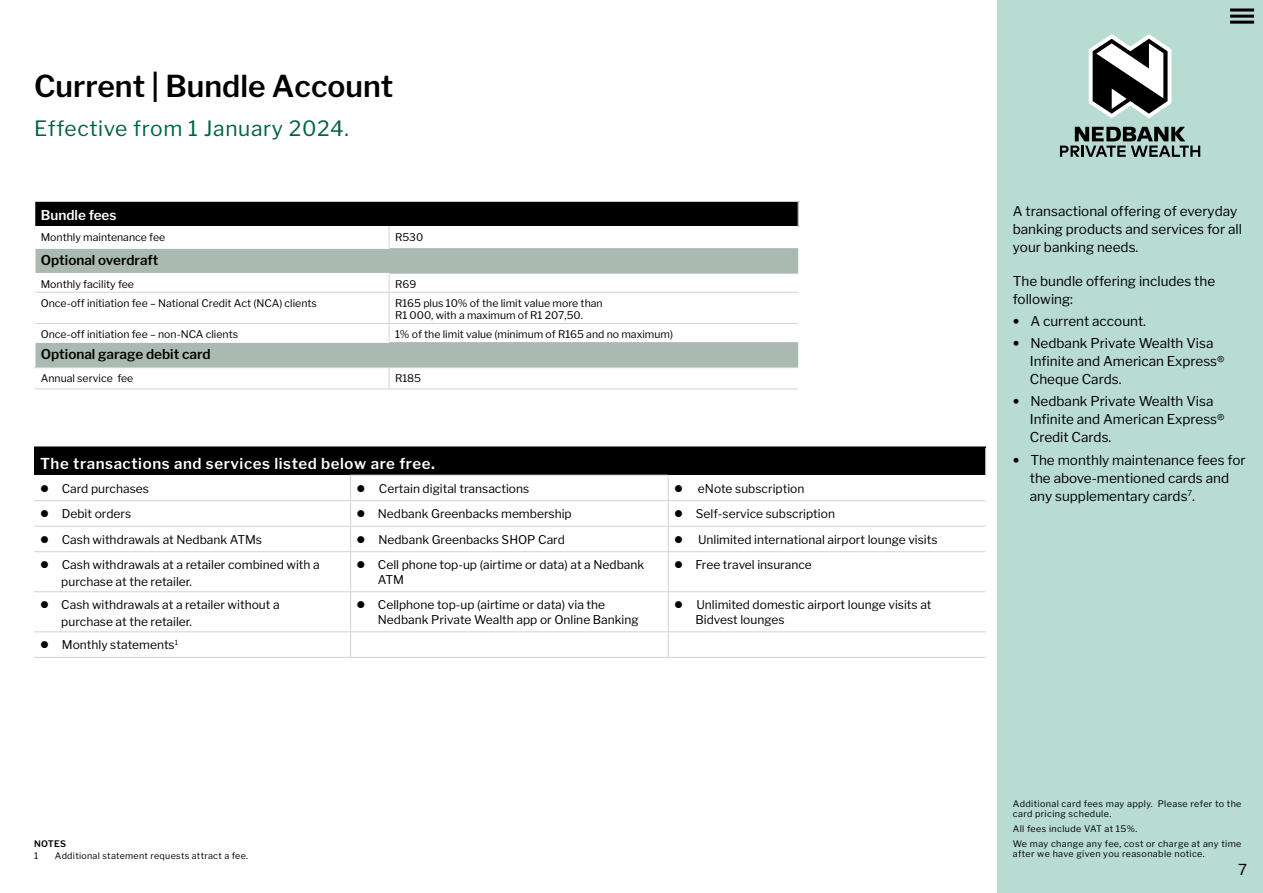
<style>
.page{position:relative;width:1263px;height:893px;background:#fff}
.page>*{position:absolute;margin:0;border:0;box-sizing:border-box;transform-origin:0 0}
.t1{font:600 30px "Libre Franklin";color:#000}
.t2{font:21px "Libre Franklin";letter-spacing:.03em;color:#006241}
.t3{font:600 15px "Libre Franklin";letter-spacing:.04em;color:#fff}
.t4{font:15px "Libre Franklin";color:#000}
.t5{font:13.5px/18px "Libre Franklin";color:#000}
.t6{font:600 13.5px "Libre Franklin";color:#000}
.t7{font:600 13.5px "Libre Franklin";color:#fff}
.t8{font:12px/14.4px "Libre Franklin";color:#000}
.t9{font:10.5px/12.6px "Libre Franklin";color:#000}
.t10{font:9px/10.5px "Libre Franklin";letter-spacing:.04em;color:#000}
.t11{font:600 9px "Libre Franklin";letter-spacing:.03em;color:#000}
.s1{font-size:16.5px}
</style>
<div class="page">
<div style="left:997px;top:0;width:266px;height:893px;background:#b8dbd2"></div>
<svg style="left:1060px;top:127px;width:140px;height:30px"></svg>
<svg style="left:1089px;top:34px;width:82px;height:84px"></svg>
<div style="left:35px;top:201px;width:763px;height:25px;background:#000"></div>
<svg style="left:36px;top:248px;width:762px;height:119px"></svg>
<hr style="left:34px;top:273px;width:355px;height:1px;background:#fff">
<hr style="left:34px;top:247px;width:355px;height:2px;background:#fff">
<hr style="left:34px;top:341px;width:355px;height:2px;background:#fff">
<hr style="left:34px;top:201px;width:355px;height:1px;background:#fff">
<hr style="left:389px;top:201px;width:410px;height:1px;background:#fff">
<svg style="left:798px;top:202px;width:1px;height:24px"></svg>
<svg style="left:389px;top:227px;width:1px;height:20px"></svg>
<svg style="left:389px;top:368px;width:1px;height:20px"></svg>
<svg style="left:389px;top:274px;width:1px;height:18px"></svg>
<hr style="left:36px;top:292px;width:353px;height:1px;background:#d1d3d4">
<hr style="left:389px;top:292px;width:409px;height:1px;background:#d1d3d4">
<hr style="left:389px;top:293px;width:1px;height:30px;background:#d1d3d4">
<hr style="left:36px;top:323px;width:353px;height:1px;background:#d1d3d4">
<hr style="left:389px;top:323px;width:409px;height:1px;background:#d1d3d4">
<svg style="left:389px;top:324px;width:1px;height:17px"></svg>
<hr style="left:34px;top:367px;width:355px;height:1px;background:#d1d3d4">
<hr style="left:389px;top:367px;width:409px;height:1px;background:#d1d3d4">
<hr style="left:35px;top:388px;width:354px;height:1px;background:#d1d3d4">
<hr style="left:389px;top:388px;width:409px;height:1px;background:#d1d3d4">
<div style="left:34px;top:447px;width:952px;height:28px;background:#000"></div>
<hr style="left:34px;top:446px;width:317px;height:2px;background:#000">
<hr style="left:351px;top:446px;width:317px;height:2px;background:#000">
<hr style="left:668px;top:446px;width:318px;height:2px;background:#000">
<svg style="left:985px;top:448px;width:1px;height:27px"></svg>
<svg style="left:350px;top:476px;width:1px;height:75px"></svg>
<hr style="left:350px;top:552px;width:1px;height:39px;background:#d1d3d4">
<hr style="left:350px;top:592px;width:1px;height:39px;background:#d1d3d4">
<svg style="left:350px;top:632px;width:1px;height:25px"></svg>
<hr style="left:34px;top:500px;width:317px;height:1px;background:#d1d3d4">
<hr style="left:668px;top:500px;width:318px;height:1px;background:#d1d3d4">
<hr style="left:34px;top:526px;width:317px;height:1px;background:#d1d3d4">
<hr style="left:34px;top:551px;width:317px;height:1px;background:#d1d3d4">
<hr style="left:34px;top:591px;width:317px;height:1px;background:#d1d3d4">
<hr style="left:34px;top:631px;width:317px;height:1px;background:#d1d3d4">
<hr style="left:350px;top:475px;width:318px;height:1px;background:#d1d3d4">
<hr style="left:668px;top:526px;width:318px;height:1px;background:#d1d3d4">
<hr style="left:668px;top:551px;width:318px;height:1px;background:#d1d3d4">
<hr style="left:668px;top:591px;width:318px;height:1px;background:#d1d3d4">
<hr style="left:351px;top:500px;width:317px;height:1px;background:#d1d3d4">
<hr style="left:351px;top:526px;width:317px;height:1px;background:#d1d3d4">
<svg style="left:668px;top:475px;width:1px;height:76px"></svg>
<hr style="left:668px;top:552px;width:1px;height:39px;background:#d1d3d4">
<hr style="left:668px;top:592px;width:1px;height:39px;background:#d1d3d4">
<hr style="left:668px;top:631px;width:318px;height:1px;background:#d1d3d4">
<svg style="left:668px;top:632px;width:1px;height:25px"></svg>
<hr style="left:351px;top:551px;width:317px;height:1px;background:#d1d3d4">
<hr style="left:351px;top:591px;width:317px;height:1px;background:#d1d3d4">
<hr style="left:351px;top:631px;width:317px;height:1px;background:#d1d3d4">
<hr style="left:34px;top:657px;width:317px;height:1px;background:#d1d3d4">
<hr style="left:351px;top:657px;width:317px;height:1px;background:#d1d3d4">
<hr style="left:668px;top:657px;width:318px;height:1px;background:#d1d3d4">
<hr style="left:1230px;top:9px;width:24px;height:3px;background:#000">
<hr style="left:1230px;top:15px;width:24px;height:3px;background:#000">
<hr style="left:1230px;top:21px;width:24px;height:3px;background:#000">
<h1 class="t1" style="left:34px;top:68px;width:361px">Current | Bundle Account</h1>
<h2 class="t2" style="left:34px;top:116px;width:316px">Effective from 1 January 2024.</h2>
<p class="t7" style="left:41px;top:207px;width:77px">Bundle fees</p>
<p class="t9" style="left:41px;top:231px;width:126px">Monthly maintenance fee</p>
<p class="t9" style="left:395px;top:231px;width:30px">R530</p>
<p class="t6" style="left:41px;top:252px;width:119px">Optional overdraft</p>
<p class="t9" style="left:41px;top:278px;width:95px">Monthly facility fee</p>
<p class="t9" style="left:395px;top:278px;width:23px">R69</p>
<p class="t9" style="left:41px;top:297px;width:278px">Once-off initiation fee – National Credit Act (NCA) clients</p>
<p class="t9" style="left:395px;top:297px;width:209px">R165 plus 10% of the limit value more than<br>R1 000, with a maximum of R1 207,50.</p>
<p class="t9" style="left:41px;top:328px;width:199px">Once-off initiation fee – non-NCA clients</p>
<p class="t9" style="left:395px;top:328px;width:279px">1% of the limit value (minimum of R165 and no maximum)</p>
<p class="t6" style="left:41px;top:346px;width:171px">Optional garage debit card</p>
<p class="t9" style="left:41px;top:372px;width:94px">Annual service fee</p>
<p class="t9" style="left:395px;top:372px;width:28px">R185</p>
<p class="t3" style="left:40px;top:455px;width:396px">The transactions and services listed below are free<span class="s1">.</span></p>
<p class="t8" style="left:40px;top:481px;width:110px">● Card purchases</p>
<p class="t8" style="left:357px;top:481px;width:174px">● Certain digital transactions</p>
<p class="t8" style="left:674px;top:481px;width:132px">● eNote subscription</p>
<p class="t8" style="left:40px;top:507px;width:93px">● Debit orders</p>
<p class="t8" style="left:357px;top:507px;width:217px">● Nedbank Greenbacks membership</p>
<p class="t8" style="left:674px;top:507px;width:162px">● Self-service subscription</p>
<p class="t8" style="left:40px;top:532px;width:224px">● Cash withdrawals at Nedbank ATMs</p>
<p class="t8" style="left:357px;top:532px;width:210px">● Nedbank Greenbacks SHOP Card</p>
<p class="t8" style="left:674px;top:532px;width:265px">● Unlimited international airport lounge visits</p>
<p class="t8" style="left:61px;top:557px;width:260px;line-height:16.5px;text-indent:-21px">● Cash withdrawals at a retailer combined with a purchase at the retailer.</p>
<p class="t8" style="left:378px;top:558px;width:268px;text-indent:-21px">● Cell phone top-up (airtime or data) at a Nedbank<br>ATM</p>
<p class="t8" style="left:674px;top:558px;width:139px">● Free travel insurance</p>
<p class="t8" style="left:61px;top:597px;width:220px;line-height:16.5px;text-indent:-21px">● Cash withdrawals at a retailer without a purchase at the retailer.</p>
<p class="t8" style="left:378px;top:598px;width:262px;text-indent:-21px">● Cellphone top-up (airtime or data) via the<br>Nedbank Private Wealth app or Online Banking</p>
<p class="t8" style="left:695px;top:598px;width:238px;text-indent:-21px">● Unlimited domestic airport lounge visits at<br>Bidvest lounges</p>
<p class="t8" style="left:40px;top:638px;width:139px">● Monthly statements<sup>1</sup></p>
<p class="t11" style="left:34px;top:838px;width:34px">NOTES</p>
<p class="t10" style="left:34px;top:850px;width:6px">1</p>
<p class="t10" style="left:55px;top:850px;width:195px">Additional statement requests attract a fee.</p>
<p class="t5" style="left:1013px;top:202px;width:231px">A transactional offering of everyday banking products and services for all your banking needs.</p>
<p class="t5" style="left:1013px;top:272px;width:204px">The bundle offering includes the following:</p>
<p class="t5" style="left:1030px;top:310px;width:185px;line-height:22.2px">A current account.<br>Nedbank Private Wealth Visa</p>
<p class="t5" style="left:1030px;top:352px;width:196px">Infinite and American Express®<br>Cheque Cards.</p>
<p class="t5" style="left:1030px;top:393px;width:196px">Nedbank Private Wealth Visa<br>Infinite and American Express®<br>Credit Cards.</p>
<p class="t5" style="left:1030px;top:451px;width:217px">The monthly maintenance fees for the above-mentioned cards and any supplementary cards<sup>7</sup>.</p>
<p class="t10" style="left:1013px;top:798px;width:230px">Additional card fees may apply. Please refer to the card pricing schedule.</p>
<p class="t10" style="left:1013px;top:821px;width:230px;line-height:14.7px">All fees include VAT at 15%.<br>We may change any fee, cost or charge at any time</p>
<p class="t10" style="left:1013px;top:849px;width:193px">after we have given you reasonable notice.</p>
<p class="t4" style="left:1238px;top:860px;width:10px">7</p>
</div>
